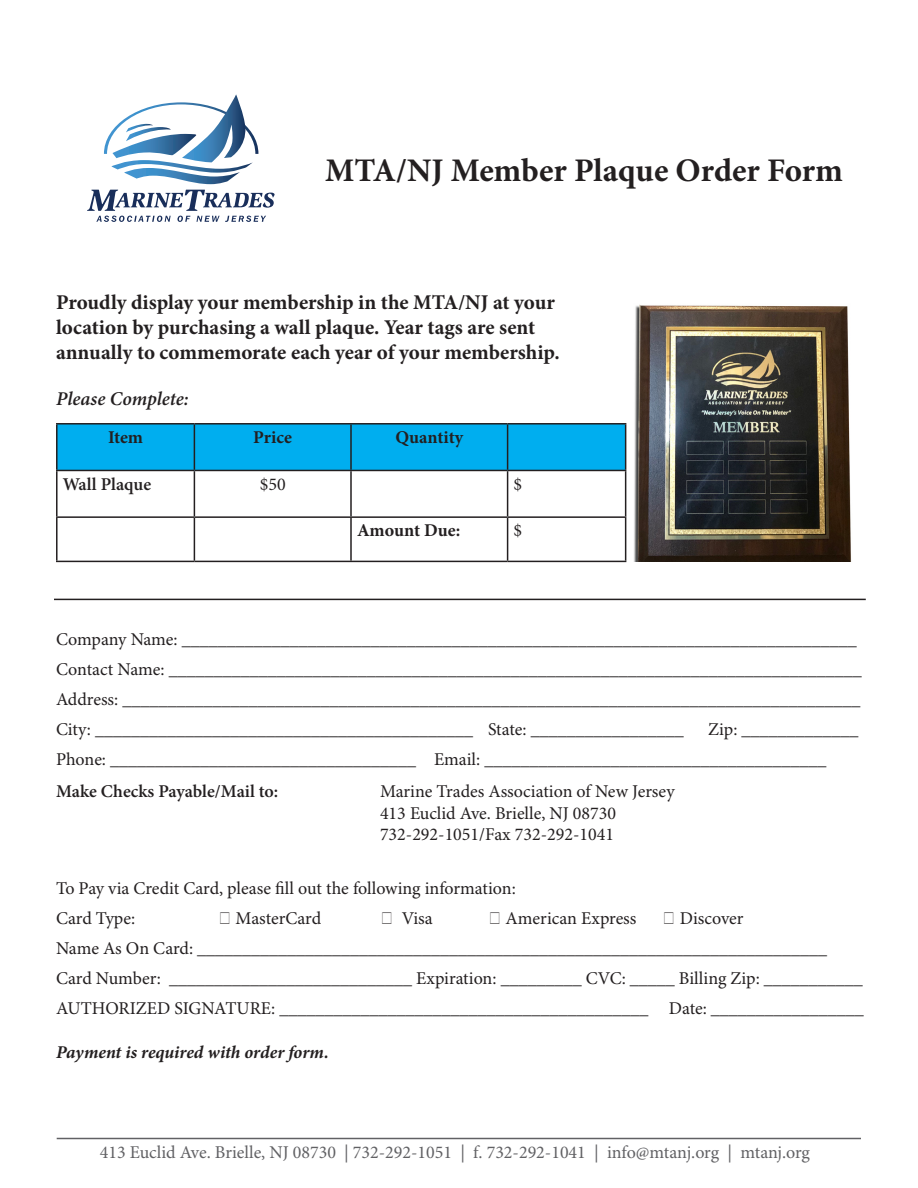
<style>
.page{position:relative;width:918px;height:1188px;background:#fff}
.page>*{position:absolute;margin:0;border:0;box-sizing:border-box;transform-origin:0 0}
.t1{font:700 33px "Minion Pro";letter-spacing:-.005em;color:#231f20}
.t2{font:700 21px/25.2px "Minion Pro";color:#231f20}
.Paragraph_Style_1{font:italic 600 19.5px "Minion Pro";color:#231f20}
.t3{font:18px/21.6px "Minion Pro";color:#231f20}
.t4{font:18px "Minion Pro";color:#616164}
.t5{font:600 18px "Minion Pro";color:#231f20}
.t6{font:italic 700 18px "Minion Pro";letter-spacing:-.005em;color:#231f20}
.t7{font:700 18px "Minion Pro";letter-spacing:-.005em;color:#231f20}
</style>
<div class="page">
<div style="left:58px;top:425px;width:567px;height:45px;background:#00aeef"></div>
<hr style="left:56px;top:423px;width:138px;height:2px;background:#231f20">
<hr style="left:56px;top:425px;width:2px;height:45px;background:#231f20">
<hr style="left:194px;top:423px;width:157px;height:2px;background:#231f20">
<hr style="left:194px;top:425px;width:1px;height:45px;background:#231f20">
<hr style="left:351px;top:423px;width:157px;height:2px;background:#231f20">
<hr style="left:350px;top:425px;width:2px;height:45px;background:#231f20">
<hr style="left:508px;top:423px;width:118px;height:2px;background:#231f20">
<hr style="left:507px;top:425px;width:1px;height:45px;background:#231f20">
<hr style="left:625px;top:425px;width:1px;height:45px;background:#231f20">
<hr style="left:56px;top:470px;width:138px;height:1px;background:#231f20">
<hr style="left:56px;top:471px;width:2px;height:45px;background:#231f20">
<hr style="left:194px;top:470px;width:157px;height:1px;background:#231f20">
<hr style="left:194px;top:471px;width:1px;height:45px;background:#231f20">
<hr style="left:351px;top:470px;width:157px;height:1px;background:#231f20">
<hr style="left:350px;top:471px;width:2px;height:45px;background:#231f20">
<hr style="left:508px;top:470px;width:118px;height:1px;background:#231f20">
<hr style="left:507px;top:471px;width:1px;height:45px;background:#231f20">
<hr style="left:625px;top:471px;width:1px;height:45px;background:#231f20">
<hr style="left:56px;top:516px;width:138px;height:2px;background:#231f20">
<hr style="left:56px;top:518px;width:2px;height:43px;background:#231f20">
<hr style="left:194px;top:516px;width:157px;height:2px;background:#231f20">
<hr style="left:194px;top:518px;width:1px;height:43px;background:#231f20">
<hr style="left:351px;top:516px;width:157px;height:2px;background:#231f20">
<hr style="left:350px;top:518px;width:2px;height:43px;background:#231f20">
<hr style="left:508px;top:516px;width:118px;height:2px;background:#231f20">
<hr style="left:507px;top:518px;width:1px;height:43px;background:#231f20">
<hr style="left:625px;top:518px;width:1px;height:43px;background:#231f20">
<hr style="left:56px;top:561px;width:138px;height:1px;background:#231f20">
<hr style="left:194px;top:561px;width:157px;height:1px;background:#231f20">
<hr style="left:351px;top:561px;width:157px;height:1px;background:#231f20">
<hr style="left:508px;top:561px;width:118px;height:1px;background:#231f20">
<svg style="left:87px;top:190px;width:188px;height:32px"></svg>
<svg style="left:104px;top:94px;width:154px;height:90px"></svg>
<hr style="left:57px;top:1138px;width:804px;height:1px;background:#616164">
<img style="left:634px;top:304px;width:218px;height:258px">
<hr style="left:54px;top:599px;width:812px;height:1px;background:#231f20">
<p class="t1" style="left:325px;top:147px;width:519px">MTA/NJ Member Plaque Order Form</p>
<p class="t2" style="left:56px;top:289px;width:505px">Proudly display your membership in the MTA/NJ at your location by purchasing a wall plaque. Year tags are sent annually to commemorate each year of your membership.</p>
<p class="Paragraph_Style_1" style="left:56px;top:385px;width:134px">Please Complete:</p>
<p class="t7" style="left:108px;top:424px;width:36px">Item</p>
<p class="t7" style="left:253px;top:424px;width:40px">Price</p>
<p class="t7" style="left:395px;top:424px;width:69px">Quantity</p>
<p class="t5" style="left:63px;top:471px;width:90px">Wall Plaque</p>
<p class="t3" style="left:260px;top:474px;width:27px">$50</p>
<p class="t3" style="left:514px;top:474px;width:10px">$</p>
<p class="t7" style="left:357px;top:518px;width:105px">Amount Due:</p>
<p class="t3" style="left:514px;top:520px;width:10px">$</p>
<p class="t3" style="left:56px;top:629px;width:802px">Company Name: ___________________________________________________________________________</p>
<p class="t3" style="left:56px;top:659px;width:807px">Contact Name: _____________________________________________________________________________</p>
<p class="t3" style="left:56px;top:689px;width:806px">Address: __________________________________________________________________________________</p>
<p class="t3" style="left:56px;top:719px;width:629px">City: __________________________________________ State: _________________</p>
<p class="t3" style="left:708px;top:719px;width:152px">Zip: _____________</p>
<p class="t3" style="left:56px;top:749px;width:772px">Phone: __________________________________ Email: ______________________________________</p>
<p class="t5" style="left:56px;top:779px;width:224px">Make Checks Payable/Mail to:</p>
<p class="t3" style="left:380px;top:781px;width:296px">Marine Trades Association of New Jersey</p>
<p class="t3" style="left:380px;top:803px;width:238px">413 Euclid Ave. Brielle, NJ 08730<br>732-292-1051/Fax 732-292-1041</p>
<p class="t3" style="left:56px;top:879px;width:461px">To Pay via Credit Card, please fill out the following information:</p>
<p class="t3" style="left:56px;top:909px;width:81px">Card Type:</p>
<p class="t3" style="left:236px;top:909px;width:87px">MasterCard</p>
<p class="t3" style="left:402px;top:909px;width:33px">Visa</p>
<p class="t3" style="left:506px;top:909px;width:132px">American Express</p>
<p class="t3" style="left:680px;top:909px;width:65px">Discover</p>
<p class="t3" style="left:56px;top:939px;width:773px">Name As On Card: ______________________________________________________________________</p>
<p class="t3" style="left:56px;top:969px;width:808px">Card Number: ___________________________ Expiration: _________ CVC: _____ Billing Zip: ___________</p>
<p class="t3" style="left:56px;top:999px;width:809px">AUTHORIZED SIGNATURE: _________________________________________ Date: _________________</p>
<p class="t6" style="left:56px;top:1039px;width:274px">Payment is required with order form.</p>
<p class="t4" style="left:100px;top:1141px;width:712px">413 Euclid Ave. Brielle, NJ 08730 | 732-292-1051 | f. 732-292-1041 | info@mtanj.org | mtanj.org</p>
</div>
